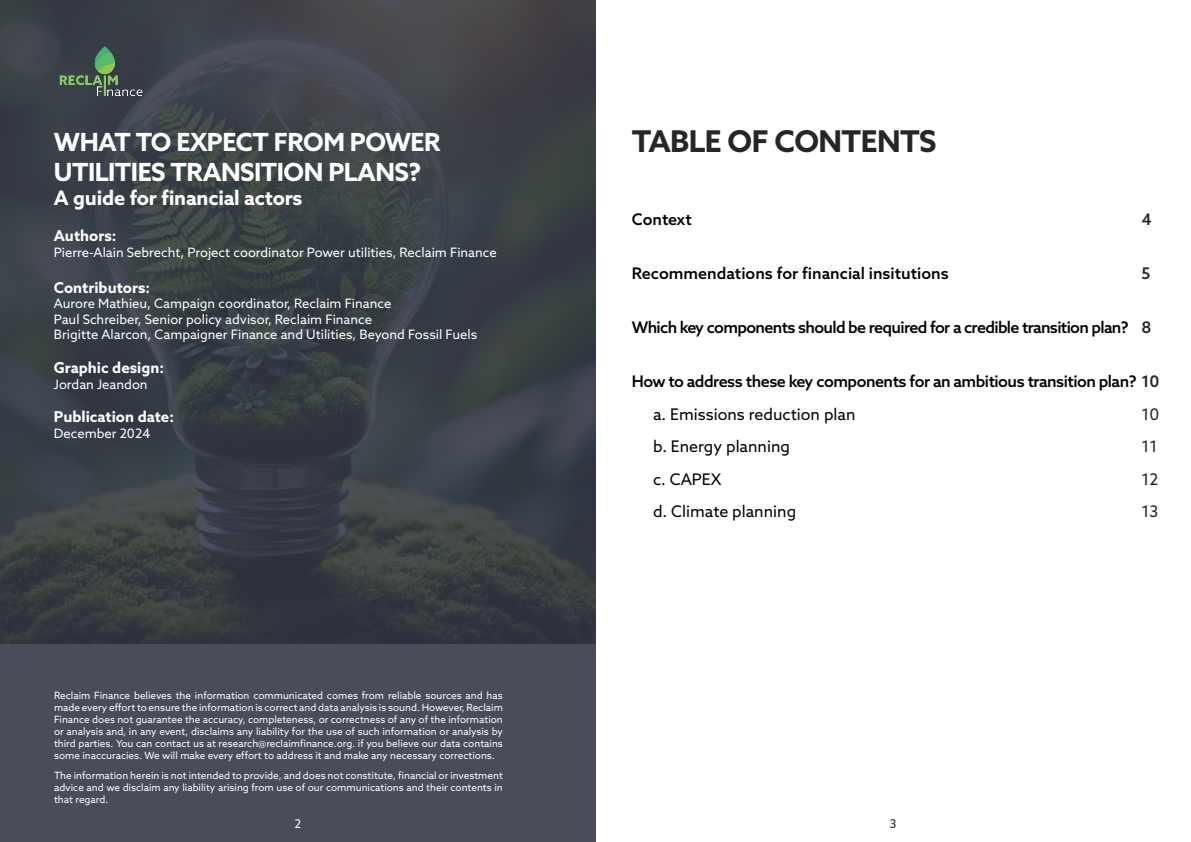
<style>
.page{position:relative;width:1191px;height:842px;background:#fff}
.page>*{position:absolute;margin:0;border:0;box-sizing:border-box;transform-origin:0 0}
.t1{font:700 30px "Azo Sans";letter-spacing:-.02em;color:#252625}
.t2{font:700 25px/30px "Azo Sans";letter-spacing:-.02em;color:#fff}
.t3{font:700 20px "Azo Sans";letter-spacing:-.01em;color:#fff}
.t4{font:500 16px "Azo Sans";letter-spacing:-.03em;color:#000}
.t5{font:16px "Azo Sans";color:#000}
.t6{font:500 16px "Azo Sans";color:#000}
.t7{font:16px "Azo Sans";color:#252625}
.t8{font:500 16px "Azo Sans";color:#252625}
.t9{font:700 15px "Azo Sans";color:#fff}
.t10{font:13px/15.6px "Azo Sans";color:#fff}
.t11{font:12px "Azo Sans";color:#fff}
.t12{font:12px "Azo Sans";color:#252625}
.t13{font:10px/12px "Azo Sans";color:#fff;text-align:justify}
.s1{color:#252625}
</style>
<div class="page">
<svg style="left:0;top:0;width:595px;height:842px;background:#3d424a"></svg>
<img style="left:54px;top:33px;width:94px;height:94px">
<h2 class="t2" style="left:54px;top:127px;width:388px">WHAT TO EXPECT FROM POWER<br>UTILITIES TRANSITION PLANS?</h2>
<h3 class="t3" style="left:54px;top:185px;width:250px">A guide for financial actors</h3>
<h3 class="t9" style="left:54px;top:226px;width:64px">Authors:</h3>
<h3 class="t10" style="left:54px;top:244px;width:444px">Pierre-Alain Sebrecht, Project coordinator Power utilities, Reclaim Finance</h3>
<h3 class="t9" style="left:54px;top:277px;width:98px">Contributors:</h3>
<h3 class="t10" style="left:54px;top:296px;width:425px">Aurore Mathieu, Campaign coordinator, Reclaim Finance<br>Paul Schreiber, Senior policy advisor, Reclaim Finance<br>Brigitte Alarcon, Campaigner Finance and Utilities, Beyond Fossil Fuels</h3>
<h3 class="t9" style="left:54px;top:358px;width:112px">Graphic design:</h3>
<h3 class="t10" style="left:54px;top:376px;width:95px">Jordan Jeandon</h3>
<h3 class="t9" style="left:54px;top:407px;width:122px">Publication date:</h3>
<h3 class="t10" style="left:54px;top:425px;width:98px">December 2024</h3>
<p class="t13" style="left:54px;top:689px;width:450px">Reclaim Finance believes the information communicated comes from reliable sources and has made every effort to ensure the information is correct and data analysis is sound. However, Reclaim Finance does not guarantee the accuracy, completeness, or correctness of any of the information or analysis and, in any event, disclaims any liability for the use of such information or analysis by third parties. You can contact us at research@reclaimfinance.org. if you believe our data contains some inaccuracies. We will make every effort to address it and make any necessary corrections.</p>
<p class="t13" style="left:54px;top:770px;width:450px">The information herein is not intended to provide, and does not constitute, financial or investment advice and we disclaim any liability arising from use of our communications and their contents in that regard.</p>
<p class="t11" style="left:294px;top:816px;width:8px">2</p>
<h1 class="t1" style="left:632px;top:121px;width:306px">TABLE OF CONTENTS</h1>
<h3 class="t6" style="left:632px;top:209px;width:61px">Context</h3>
<h3 class="t8" style="left:1141px;top:209px;width:12px">4</h3>
<h3 class="t6" style="left:632px;top:263px;width:318px">Recommendations for financial insitutions</h3>
<h3 class="t8" style="left:1141px;top:263px;width:10px">5</h3>
<h3 class="t4" style="left:632px;top:317px;width:521px">Which key components should be required for a credible transition plan? <span class="s1">8</span></h3>
<h3 class="t4" style="left:632px;top:371px;width:529px">How to address these key components for an ambitious transition plan? <span class="s1">10</span></h3>
<h3 class="t5" style="left:653px;top:404px;width:204px">a. Emissions reduction plan</h3>
<h3 class="t7" style="left:1141px;top:404px;width:20px">10</h3>
<h3 class="t5" style="left:653px;top:436px;width:138px">b. Energy planning</h3>
<h3 class="t7" style="left:1141px;top:436px;width:18px">11</h3>
<h3 class="t5" style="left:653px;top:469px;width:70px">c. CAPEX</h3>
<h3 class="t7" style="left:1141px;top:469px;width:19px">12</h3>
<h3 class="t5" style="left:653px;top:501px;width:145px">d. Climate planning</h3>
<h3 class="t7" style="left:1141px;top:501px;width:19px">13</h3>
<p class="t12" style="left:890px;top:816px;width:8px">3</p>
</div>
